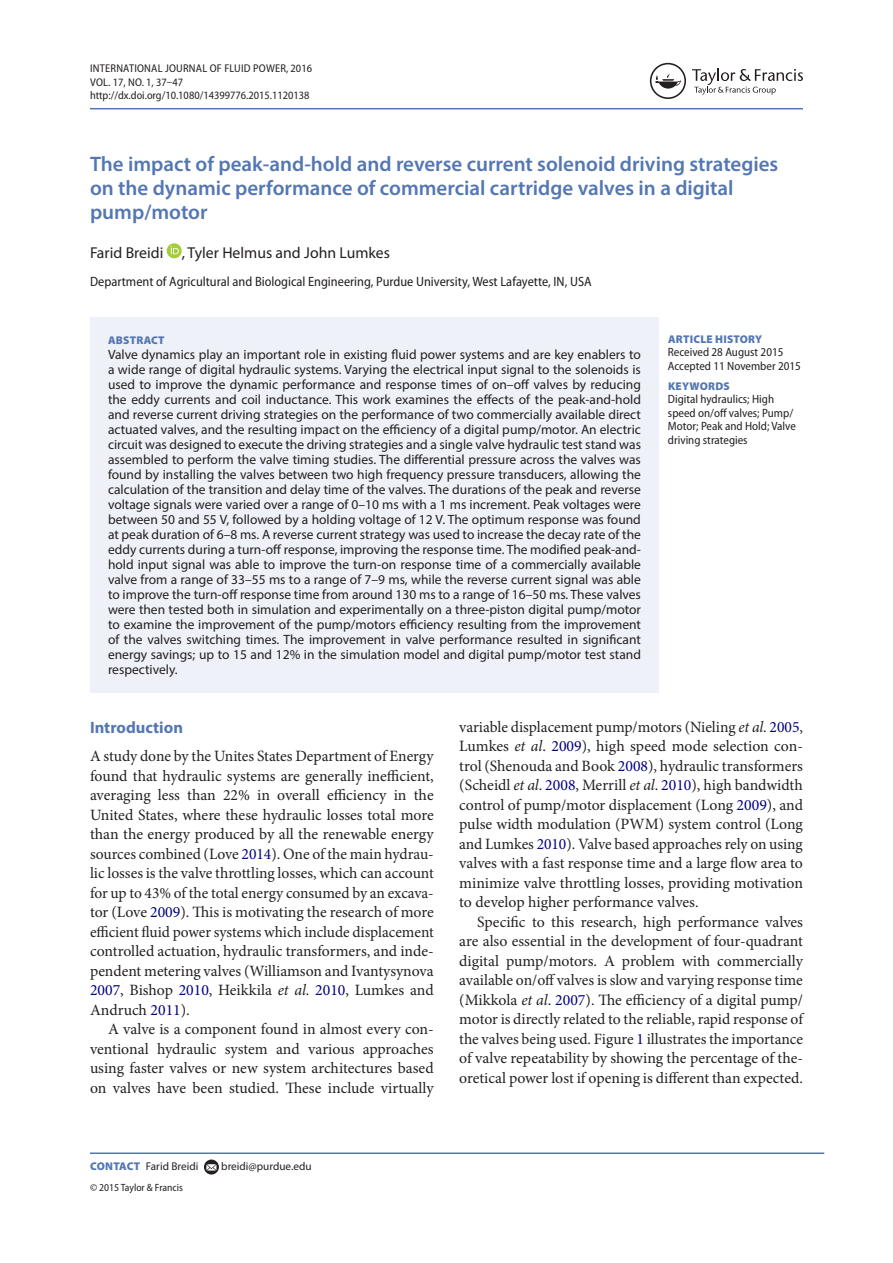
<style>
.page{position:relative;width:893px;height:1263px;background:#fff}
.page>*{position:absolute;margin:0;border:0;box-sizing:border-box;transform-origin:0 0}
.t1{font:600 21px/24px "Myriad Pro";color:#5477b3}
.t2{font:700 16.5px "Myriad Pro";color:#5477b3}
.t3{font:15.75px/19.5px "Minion Pro";color:#231f20;text-align:justify}
.t4{font:15.75px "Myriad Pro";color:#231f20}
.t5{font:13.5px/15px "Myriad Pro";color:#231f20;text-align:justify}
.t6{font:semi-condensed 13.5px "Myriad Pro";color:#231f20}
.t7{font:semi-condensed 12px/13.5px "Myriad Pro";color:#231f20}
.t8{font:semi-condensed 11.25px/13.5px "Myriad Pro";color:#231f20}
.t9{font:11.25px "Myriad Pro";color:#231f20}
.t10{font:900 11.25px "Myriad Pro";letter-spacing:.02em;color:#5477b3}
.t11{font:semi-condensed 10.5px "Myriad Pro";color:#231f20}
.s1{color:#000080}
.s2{font-style:italic}
.s3{font-weight:900;color:#5477b3}
</style>
<div class="page">
<hr style="left:90px;top:108px;width:713px;height:1px;background:#5477b3">
<div style="left:90px;top:317px;width:569px;height:375px;background:#eef1f7"></div>
<hr style="left:90px;top:1152px;width:734px;height:2px;background:#5477b3">
<svg style="left:204px;top:1159px;width:15px;height:15px"></svg>
<svg style="left:206px;top:1164px;width:10px;height:6px"></svg>
<svg style="left:167px;top:243px;width:15px;height:15px"></svg>
<svg style="left:171px;top:246px;width:8px;height:8px"></svg>
<svg style="left:692px;top:69px;width:111px;height:26px"></svg>
<svg style="left:650px;top:63px;width:36px;height:36px"></svg>
<p class="t8" style="left:90px;top:62px;width:223px">International Journal of Fluid Power, 2016<br>VOL. 17, NO. 1, 37–47 http://dx.doi.org/10.1080/14399776.2015.1120138</p>
<h1 class="t1" style="left:90px;top:151px;width:690px">The impact of peak-and-hold and reverse current solenoid driving strategies on the dynamic performance of commercial cartridge valves in a digital pump/motor</h1>
<p class="t4" style="left:90px;top:243px;width:301px">Farid Breidi , Tyler Helmus and John Lumkes</p>
<p class="t6" style="left:90px;top:274px;width:503px">Department of Agricultural and Biological Engineering, Purdue University, West Lafayette, IN, USA</p>
<p class="t10" style="left:108px;top:333px;width:58px">ABSTRACT</p>
<p class="t5" style="left:108px;top:346px;width:534px">Valve dynamics play an important role in existing fluid power systems and are key enablers to a wide range of digital hydraulic systems. Varying the electrical input signal to the solenoids is used to improve the dynamic performance and response times of on–off valves by reducing the eddy currents and coil inductance. This work examines the effects of the peak-and-hold and reverse current driving strategies on the performance of two commercially available direct actuated valves, and the resulting impact on the efficiency of a digital pump/motor. An electric circuit was designed to execute the driving strategies and a single valve hydraulic test stand was assembled to perform the valve timing studies. The differential pressure across the valves was found by installing the valves between two high frequency pressure transducers, allowing the calculation of the transition and delay time of the valves. The durations of the peak and reverse voltage signals were varied over a range of 0–10 ms with a 1 ms increment. Peak voltages were between 50 and 55 V, followed by a holding voltage of 12 V. The optimum response was found at peak duration of 6–8 ms. A reverse current strategy was used to increase the decay rate of the eddy currents during a turn-off response, improving the response time. The modified peak-and&shy;hold input signal was able to improve the turn-on response time of a commercially available valve from a range of 33–55 ms to a range of 7–9 ms, while the reverse current signal was able to improve the turn-off response time from around 130 ms to a range of 16–50 ms. These valves were then tested both in simulation and experimentally on a three-piston digital pump/motor to examine the improvement of the pump/motors efficiency resulting from the improvement of the valves switching times. The improvement in valve performance resulted in significant energy savings; up to 15 and 12% in the simulation model and digital pump/motor test stand respectively.</p>
<p class="t10" style="left:668px;top:332px;width:96px">ARTICLE HISTORY</p>
<p class="t7" style="left:668px;top:346px;width:134px">Received 28 August 2015<br>Accepted 11 November 2015</p>
<p class="t10" style="left:668px;top:379px;width:63px">KEYWORDS</p>
<p class="t7" style="left:668px;top:392px;width:129px">Digital hydraulics; High speed on/off valves; Pump/<br>Motor; Peak and Hold; Valve driving strategies</p>
<p class="t2" style="left:90px;top:716px;width:95px">Introduction</p>
<p class="t3" style="left:90px;top:746px;width:345px">A study done by the Unites States Department of Energy found that hydraulic systems are generally inefficient, averaging less than 22% in overall efficiency in the United States, where these hydraulic losses total more than the energy produced by all the renewable energy sources combined (Love <span class="s1">2014</span>). One of the main hydrau&shy;lic losses is the valve throttling losses, which can account for up to 43% of the total energy consumed by an excava&shy;tor (Love <span class="s1">2009</span>). This is motivating the research of more efficient fluid power systems which include displacement controlled actuation, hydraulic transformers, and inde&shy;pendent metering valves (Williamson and Ivantysynova <span class="s1">2007</span>, Bishop <span class="s1">2010</span>, Heikkila <span class="s2">et al</span>. <span class="s1">2010</span>, Lumkes and Andruch <span class="s1">2011</span>).</p>
<p class="t3" style="left:90px;top:1019px;width:345px;text-indent:18px">A valve is a component found in almost every con&shy;ventional hydraulic system and various approaches using faster valves or new system architectures based on valves have been studied. These include virtually</p>
<p class="t3" style="left:459px;top:717px;width:345px">variable displacement pump/motors (Nieling <span class="s2">et al</span>. <span class="s1">2005</span>, Lumkes <span class="s2">et al</span>. <span class="s1">2009</span>), high speed mode selection con&shy;trol (Shenouda and Book <span class="s1">2008</span>), hydraulic transformers (Scheidl <span class="s2">et al</span>. <span class="s1">2008</span>, Merrill <span class="s2">et al</span>. <span class="s1">2010</span>), high bandwidth control of pump/motor displacement (Long <span class="s1">2009</span>), and pulse width modulation (PWM) system control (Long and Lumkes <span class="s1">2010</span>). Valve based approaches rely on using valves with a fast response time and a large flow area to minimize valve throttling losses, providing motivation to develop higher performance valves.</p>
<p class="t3" style="left:459px;top:912px;width:345px;text-indent:18px">Specific to this research, high performance valves are also essential in the development of four-quadrant digital pump/motors. A problem with commercially available on/off valves is slow and varying response time (Mikkola <span class="s2">et al</span>. <span class="s1">2007</span>). The efficiency of a digital pump/ motor is directly related to the reliable, rapid response of the valves being used. Figure <span class="s1">1</span> illustrates the importance of valve repeatability by showing the percentage of the&shy;oretical power lost if opening is different than expected.</p>
<p class="t9" style="left:90px;top:1160px;width:110px"><span class="s3">CONTACT</span> Farid Breidi</p>
<p class="t9" style="left:221px;top:1160px;width:92px">breidi@purdue.edu</p>
<p class="t11" style="left:90px;top:1182px;width:94px">© 2015 Taylor &amp; Francis</p>
</div>
